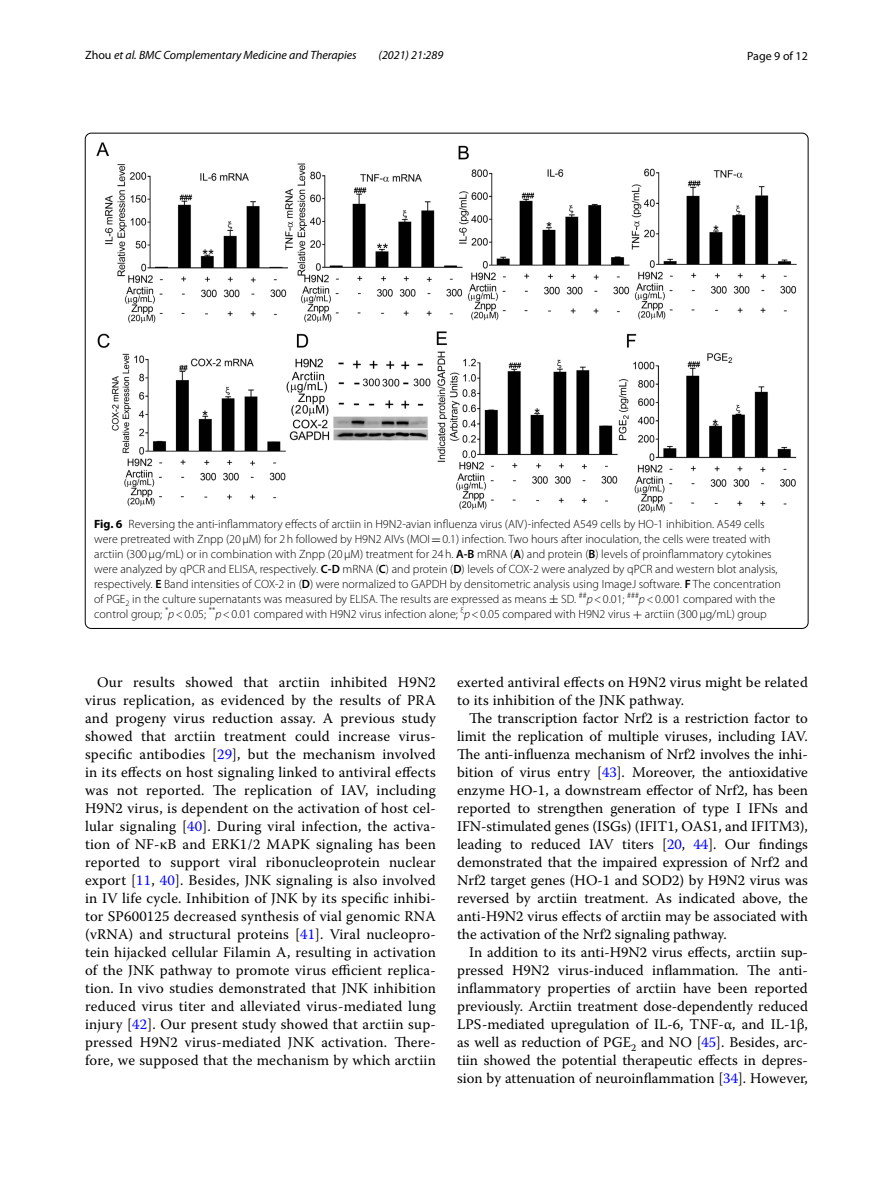
<style>
.page{position:relative;width:893px;height:1187px;background:#fff}
.page>*{position:absolute;margin:0;border:0;box-sizing:border-box;transform-origin:0 0}
.t1{font:14.7px/18px "Warnock Pro";letter-spacing:.01em;color:#000;text-align:justify}
.t2{font:300 12px/15px "Myriad Pro";color:#000}
.t3{font:italic 12px "Myriad Pro";color:#000}
.t4{font:12px "Myriad Pro";color:#000}
.s1{font-style:normal}
.s2{font-weight:700}
.s3{font-family:"MTSY";font-weight:400}
.s4{font-weight:600}
.s5{font-style:italic}
.s6{color:#00f}
</style>
<div class="page">
<img style="left:96px;top:142px;width:701px;height:371px">
<p class="t3" style="left:85px;top:48px;width:273px"><span class="s1">Zhou</span> et al. BMC Complementary Medicine and Therapies</p>
<p class="t3" style="left:379px;top:48px;width:66px">(2021) 21:289</p>
<p class="t4" style="left:747px;top:48px;width:62px">Page 9 of 12</p>
<p class="t2" style="left:94px;top:516px;width:688px"><span class="s2">Fig. 6</span> Reversing the anti-inflammatory effects of arctiin in H9N2-avian influenza virus (AIV)-infected A549 cells by HO-1 inhibition. A549 cells were pretreated with Znpp (20μM) for 2h followed by H9N2 AIVs (MOI<span class="s3">=</span>0.1) infection. Two hours after inoculation, the cells were treated with arctiin (300μg/mL) or in combination with Znpp (20μM) treatment for 24h. <span class="s4">A-B</span> mRNA (<span class="s4">A</span>) and protein (<span class="s4">B</span>) levels of proinflammatory cytokines were analyzed by qPCR and ELISA, respectively. <span class="s4">C-D</span> mRNA (<span class="s4">C</span>) and protein (<span class="s4">D</span>) levels of COX-2 were analyzed by qPCR and western blot analysis, respectively. <span class="s4">E</span> Band intensities of COX-2 in (<span class="s4">D</span>) were normalized to GAPDH by densitometric analysis using ImageJ software. <span class="s4">F</span> The concentration of PGE<sub>2</sub> in the culture supernatants was measured by ELISA. The results are expressed as means <span class="s3">±</span> SD. <sup>##</sup><span class="s5">p</span>&lt;0.01; <sup>###</sup><span class="s5">p</span>&lt;0.001 compared with the control group; <sup>*</sup><span class="s5">p</span>&lt;0.05; <sup>**</sup><span class="s5">p</span>&lt;0.01 compared with H9N2 virus infection alone; <sup>ξ</sup><span class="s5">p</span>&lt;0.05 compared with H9N2 virus <span class="s3">+</span> arctiin (300μg/mL) group</p>
<p class="t1" style="left:85px;top:672px;width:352px;text-indent:12px">Our results showed that arctiin inhibited H9N2 virus replication, as evidenced by the results of PRA and progeny virus reduction assay. A previous study showed that arctiin treatment could increase virus&shy;specific antibodies [<span class="s6">29</span>], but the mechanism involved in its effects on host signaling linked to antiviral effects was not reported. The replication of IAV, including H9N2 virus, is dependent on the activation of host cel&shy;lular signaling [<span class="s6">40</span>]. During viral infection, the activa&shy;tion of NF-κB and ERK1/2 MAPK signaling has been reported to support viral ribonucleoprotein nuclear export [<span class="s6">11</span>, <span class="s6">40</span>]. Besides, JNK signaling is also involved in IV life cycle. Inhibition of JNK by its specific inhibi&shy;tor SP600125 decreased synthesis of vial genomic RNA (vRNA) and structural proteins [<span class="s6">41</span>]. Viral nucleopro&shy;tein hijacked cellular Filamin A, resulting in activation of the JNK pathway to promote virus efficient replica&shy;tion. In vivo studies demonstrated that JNK inhibition reduced virus titer and alleviated virus-mediated lung injury [<span class="s6">42</span>]. Our present study showed that arctiin sup&shy;pressed H9N2 virus-mediated JNK activation. There&shy;fore, we supposed that the mechanism by which arctiin</p>
<p class="t1" style="left:457px;top:672px;width:352px">exerted antiviral effects on H9N2 virus might be related to its inhibition of the JNK pathway.</p>
<p class="t1" style="left:457px;top:708px;width:352px;text-indent:12px">The transcription factor Nrf2 is a restriction factor to limit the replication of multiple viruses, including IAV.<br>The anti-influenza mechanism of Nrf2 involves the inhi&shy;bition of virus entry [<span class="s6">43</span>]. Moreover, the antioxidative enzyme HO-1, a downstream effector of Nrf2, has been reported to strengthen generation of type I IFNs and IFN-stimulated genes (ISGs) (IFIT1, OAS1, and IFITM3), leading to reduced IAV titers [<span class="s6">20</span>, <span class="s6">44</span>]. Our findings demonstrated that the impaired expression of Nrf2 and Nrf2 target genes (HO-1 and SOD2) by H9N2 virus was reversed by arctiin treatment. As indicated above, the anti-H9N2 virus effects of arctiin may be associated with the activation of the Nrf2 signaling pathway.</p>
<p class="t1" style="left:457px;top:942px;width:352px;text-indent:12px">In addition to its anti-H9N2 virus effects, arctiin sup&shy;pressed H9N2 virus-induced inflammation. The anti&shy;inflammatory properties of arctiin have been reported previously. Arctiin treatment dose-dependently reduced LPS-mediated upregulation of IL-6, TNF-α, and IL-1β, as well as reduction of PGE<sub>2</sub> and NO [<span class="s6">45</span>]. Besides, arc&shy;tiin showed the potential therapeutic effects in depres&shy;sion by attenuation of neuroinflammation [<span class="s6">34</span>]. However,</p>
</div>
